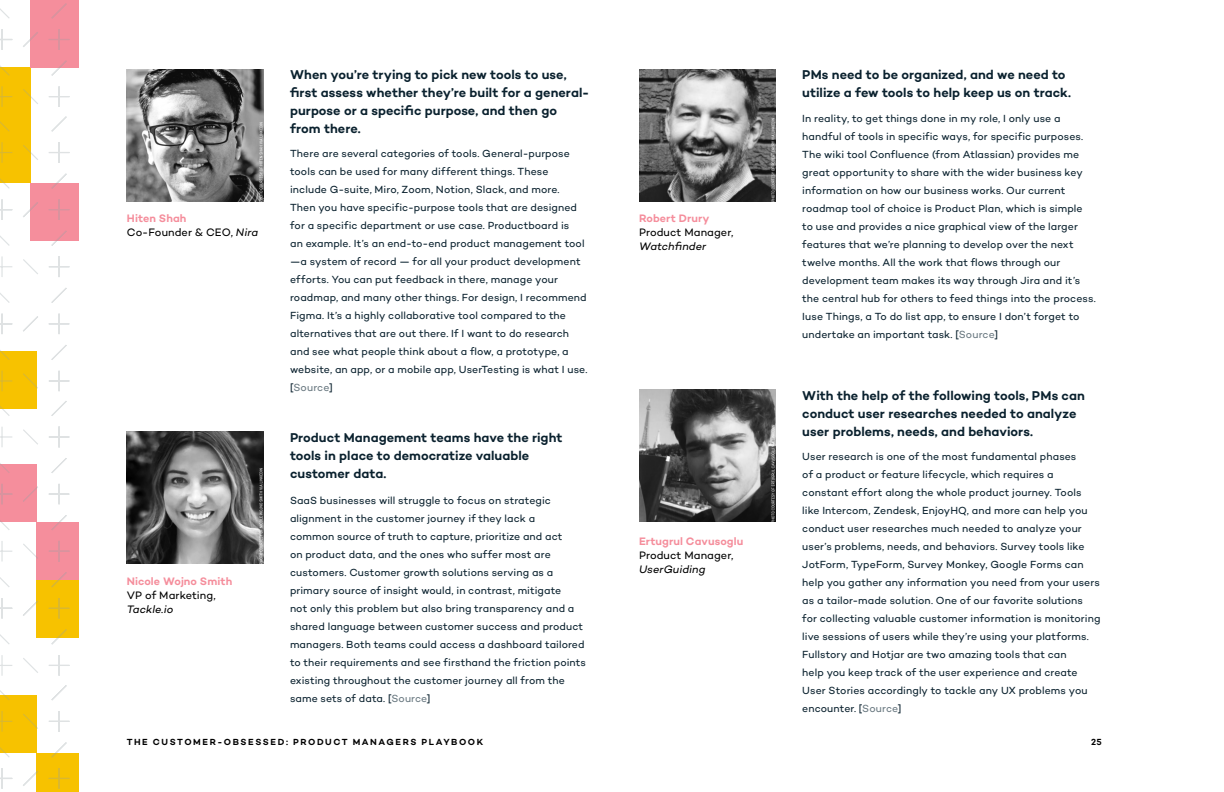
<style>
.page{position:relative;width:1224px;height:792px;background:#fff}
.page>*{position:absolute;margin:0;border:0;box-sizing:border-box;transform-origin:0 0}
.t1{font:600 13px/18px "Campton";color:#0a212e}
.t2{font:11px/14px "Campton";letter-spacing:.005em;color:#000}
.t3{font:600 11px "Campton";letter-spacing:.005em;color:#f58e9c}
.t4{font:italic 11px "Campton";letter-spacing:.005em;color:#000}
.t5{font:10.5px/18px "Campton";letter-spacing:.01em;color:#0a212e}
.t6{font:600 9px "Campton";letter-spacing:.175em;color:#000}
.s1{font-weight:600;color:#f58e9c}
.s2{font-style:italic}
.s3{color:#6a7981}
</style>
<div class="page">
<div style="left:0;top:67px;width:30px;height:58px;background:#f7c200"></div>
<div style="left:0;top:351px;width:37px;height:58px;background:#f7c200"></div>
<svg style="left:0;top:0;width:79px;height:108px"></svg>
<svg style="left:0;top:115px;width:79px;height:277px"></svg>
<svg style="left:0;top:401px;width:79px;height:275px"></svg>
<svg style="left:0;top:685px;width:79px;height:107px"></svg>
<img style="left:127px;top:431px;width:136px;height:133px">
<img style="left:639px;top:389px;width:137px;height:133px">
<img style="left:639px;top:69px;width:136px;height:132px">
<img style="left:127px;top:69px;width:136px;height:132px">
<p class="t2" style="left:127px;top:211px;width:133px"><span class="s1">Hiten Shah<br></span>Co-Founder &amp; CEO, <span class="s2">Nira</span></p>
<p class="t3" style="left:127px;top:574px;width:107px">Nicole Wojno Smith</p>
<p class="t2" style="left:127px;top:588px;width:91px">VP of Marketing,</p>
<p class="t4" style="left:127px;top:602px;width:48px">Tackle.io</p>
<p class="t1" style="left:290px;top:66px;width:301px">When you’re trying to pick new tools to use, first assess whether they’re built for a general&shy;purpose or a specific purpose, and then go from there.</p>
<p class="t5" style="left:290px;top:144px;width:299px">There are several categories of tools. General-purpose tools can be used for many different things. These include G-suite, Miro, Zoom, Notion, Slack, and more.<br>Then you have specific-purpose tools that are designed for a specific department or use case. Productboard is<br>an example. It’s an end-to-end product management tool —a system of record — for all your product development efforts. You can put feedback in there, manage your roadmap, and many other things. For design, I recommend Figma. It’s a highly collaborative tool compared to the alternatives that are out there. If I want to do research and see what people think about a flow, a prototype, a website, an app, or a mobile app, UserTesting is what I use. [<span class="s3">Source</span>]</p>
<p class="t1" style="left:290px;top:428px;width:274px">Product Management teams have the right tools in place to democratize valuable customer data.</p>
<p class="t5" style="left:290px;top:491px;width:298px">SaaS businesses will struggle to focus on strategic alignment in the customer journey if they lack a<br>common source of truth to capture, prioritize and act<br>on product data, and the ones who suffer most are customers. Customer growth solutions serving as a primary source of insight would, in contrast, mitigate<br>not only this problem but also bring transparency and a shared language between customer success and product managers. Both teams could access a dashboard tailored to their requirements and see firsthand the friction points existing throughout the customer journey all from the same sets of data. [<span class="s3">Source</span>]</p>
<p class="t3" style="left:639px;top:212px;width:72px">Robert Drury</p>
<p class="t2" style="left:639px;top:225px;width:96px">Product Manager,</p>
<p class="t4" style="left:639px;top:240px;width:69px">Watchfinder</p>
<p class="t3" style="left:639px;top:534px;width:106px">Ertugrul Cavusoglu</p>
<p class="t2" style="left:639px;top:548px;width:96px">Product Manager,</p>
<p class="t4" style="left:639px;top:562px;width:68px">UserGuiding</p>
<p class="t1" style="left:802px;top:66px;width:270px">PMs need to be organized, and we need to utilize a few tools to help keep us on track.</p>
<p class="t5" style="left:802px;top:109px;width:295px">In reality, to get things done in my role, I only use a handful of tools in specific ways, for specific purposes.<br>The wiki tool Confluence (from Atlassian) provides me great opportunity to share with the wider business key information on how our business works. Our current roadmap tool of choice is Product Plan, which is simple to use and provides a nice graphical view of the larger features that we’re planning to develop over the next twelve months. All the work that flows through our development team makes its way through Jira and it’s the central hub for others to feed things into the process.<br>Iuse Things, a To do list app, to ensure I don’t forget to undertake an important task. [<span class="s3">Source</span>]</p>
<p class="t1" style="left:802px;top:386px;width:284px">With the help of the following tools, PMs can conduct user researches needed to analyze user problems, needs, and behaviors.</p>
<p class="t5" style="left:802px;top:447px;width:300px">User research is one of the most fundamental phases<br>of a product or feature lifecycle, which requires a constant effort along the whole product journey. Tools like Intercom, Zendesk, EnjoyHQ, and more can help you conduct user researches much needed to analyze your user’s problems, needs, and behaviors. Survey tools like JotForm, TypeForm, Survey Monkey, Google Forms can help you gather any information you need from your users as a tailor-made solution. One of our favorite solutions for collecting valuable customer information is monitoring live sessions of users while they’re using your platforms.<br>Fullstory and Hotjar are two amazing tools that can<br>help you keep track of the user experience and create User Stories accordingly to tackle any UX problems you encounter. [<span class="s3">Source</span>]</p>
<p class="t6" style="left:127px;top:736px;width:358px">THE CUSTOMER-OBSESSED: PRODUCT MANAGERS PLAYBOOK</p>
<p class="t6" style="left:1091px;top:736px;width:12px">25</p>
</div>
